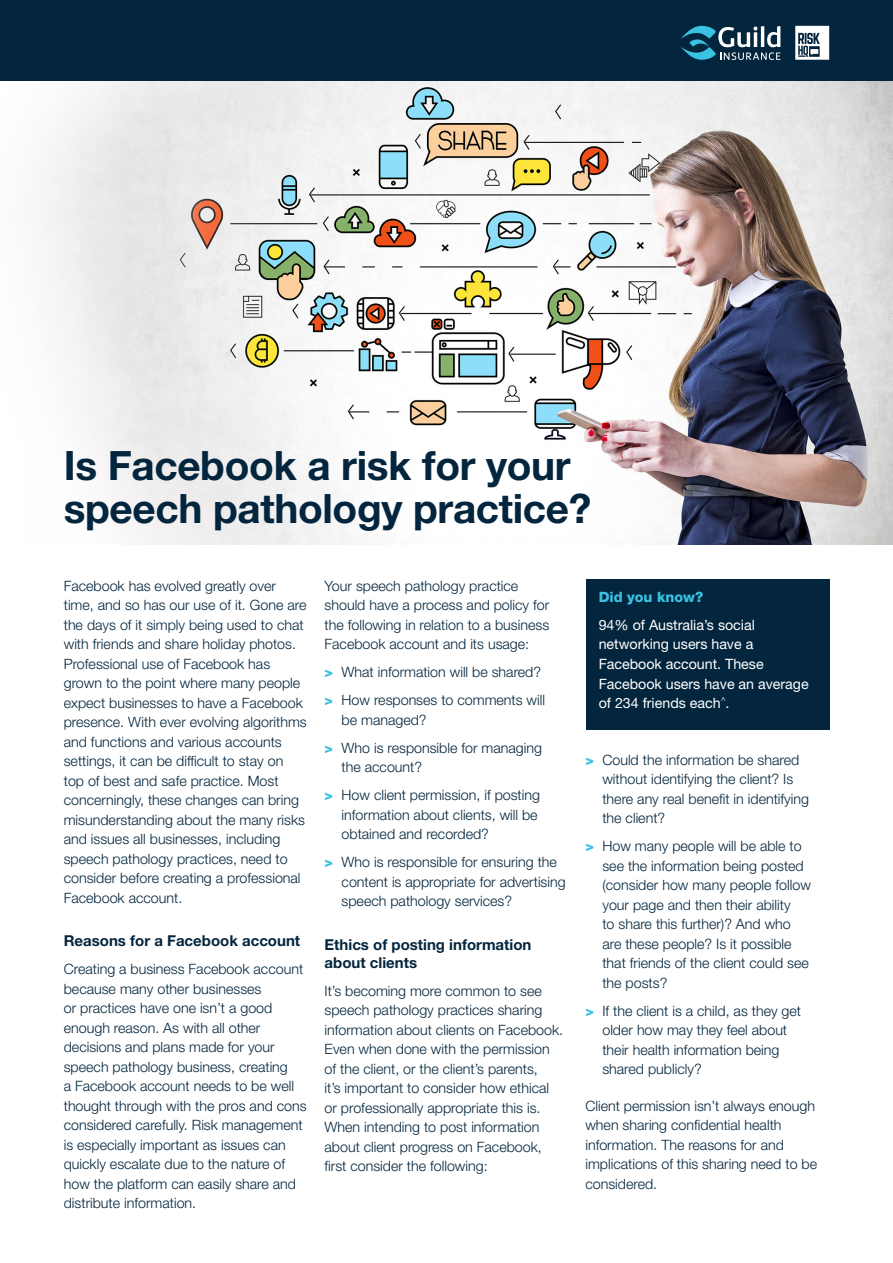
<style>
.page{position:relative;width:893px;height:1263px;background:#fff}
.page>*{position:absolute;margin:0;border:0;box-sizing:border-box;transform-origin:0 0}
.Headline{font:700 40.5px/43.7px "Helvetica Neue LT Std";letter-spacing:-.01em;color:#03253d}
.Sub_Heading_1{font:700 15px/18px "Helvetica Neue LT Std";color:#03253d}
.Body_Copy{font:300 14.25px/19.5px "Helvetica Neue LT Std";color:#03253d}
.Body_Copy-2{font:14.25px/19.5px "Helvetica Neue LT Std";color:#fff}
.Body_Copy-3{font:800 14.25px "Helvetica Neue LT Std";color:#3ac2e3}
.s1{font-weight:800;color:#3ac2e3}
</style>
<div class="page">
<img style="left:37px;top:81px;width:856px;height:463px">
<div style="left:586px;top:579px;width:243px;height:150px;background:#03253d"></div>
<div style="left:0;top:0;width:893px;height:81px;background:#03253d"></div>
<svg style="left:681px;top:26px;width:99px;height:34px"></svg>
<svg style="left:795px;top:26px;width:34px;height:34px"></svg>
<p class="Headline" style="left:64px;top:442px;width:529px">Is Facebook a risk for your speech pathology practice?</p>
<p class="Body_Copy" style="left:64px;top:575px;width:244px">Facebook has evolved greatly over time, and so has our use of it. Gone are the days of it simply being used to chat with friends and share holiday photos.<br>Professional use of Facebook has grown to the point where many people expect businesses to have a Facebook presence. With ever evolving algorithms and functions and various accounts settings, it can be difficult to stay on top of best and safe practice. Most concerningly, these changes can bring misunderstanding about the many risks and issues all businesses, including speech pathology practices, need to consider before creating a professional Facebook account.</p>
<p class="Sub_Heading_1" style="left:64px;top:931px;width:238px">Reasons for a Facebook account</p>
<p class="Body_Copy" style="left:64px;top:959px;width:244px">Creating a business Facebook account because many other businesses<br>or practices have one isn’t a good enough reason. As with all other decisions and plans made for your speech pathology business, creating<br>a Facebook account needs to be well thought through with the pros and cons considered carefully. Risk management is especially important as issues can quickly escalate due to the nature of how the platform can easily share and distribute information.</p>
<p class="Body_Copy" style="left:325px;top:575px;width:226px">Your speech pathology practice should have a process and policy for the following in relation to a business Facebook account and its usage:</p>
<p class="Body_Copy" style="left:325px;top:662px;width:218px"><span class="s1">&gt;</span> What information will be shared?</p>
<p class="Body_Copy" style="left:342px;top:690px;width:205px;text-indent:-17px"><span class="s1">&gt;</span> How responses to comments will be managed?</p>
<p class="Body_Copy" style="left:342px;top:737px;width:202px;text-indent:-17px"><span class="s1">&gt;</span> Who is responsible for managing the account?</p>
<p class="Body_Copy" style="left:342px;top:785px;width:200px;text-indent:-17px"><span class="s1">&gt;</span> How client permission, if posting information about clients, will be obtained and recorded?</p>
<p class="Body_Copy" style="left:342px;top:852px;width:226px;text-indent:-17px"><span class="s1">&gt;</span> Who is responsible for ensuring the content is appropriate for advertising speech pathology services?</p>
<p class="Sub_Heading_1" style="left:325px;top:935px;width:208px">Ethics of posting information about clients</p>
<p class="Body_Copy" style="left:325px;top:980px;width:240px">It’s becoming more common to see speech pathology practices sharing information about clients on Facebook.<br>Even when done with the permission of the client, or the client’s parents,<br>it’s important to consider how ethical or professionally appropriate this is.<br>When intending to post information about client progress on Facebook, first consider the following:</p>
<p class="Body_Copy-3" style="left:599px;top:588px;width:106px">Did you know?</p>
<p class="Body_Copy-2" style="left:599px;top:615px;width:211px">94% of Australia’s social networking users have a<br>Facebook account. These<br>Facebook users have an average of 234 friends each<sup>^</sup>.</p>
<p class="Body_Copy" style="left:602px;top:750px;width:208px;text-indent:-17px"><span class="s1">&gt;</span> Could the information be shared without identifying the client? Is there any real benefit in identifying the client?</p>
<p class="Body_Copy" style="left:602px;top:836px;width:210px;text-indent:-17px"><span class="s1">&gt;</span> How many people will be able to see the information being posted (consider how many people follow your page and then their ability<br>to share this further)? And who are these people? Is it possible that friends of the client could see the posts?</p>
<p class="Body_Copy" style="left:602px;top:1001px;width:200px;text-indent:-17px"><span class="s1">&gt;</span> If the client is a child, as they get older how may they feel about their health information being shared publicly?</p>
<p class="Body_Copy" style="left:585px;top:1096px;width:233px">Client permission isn’t always enough when sharing confidential health information. The reasons for and implications of this sharing need to be considered.</p>
</div>
